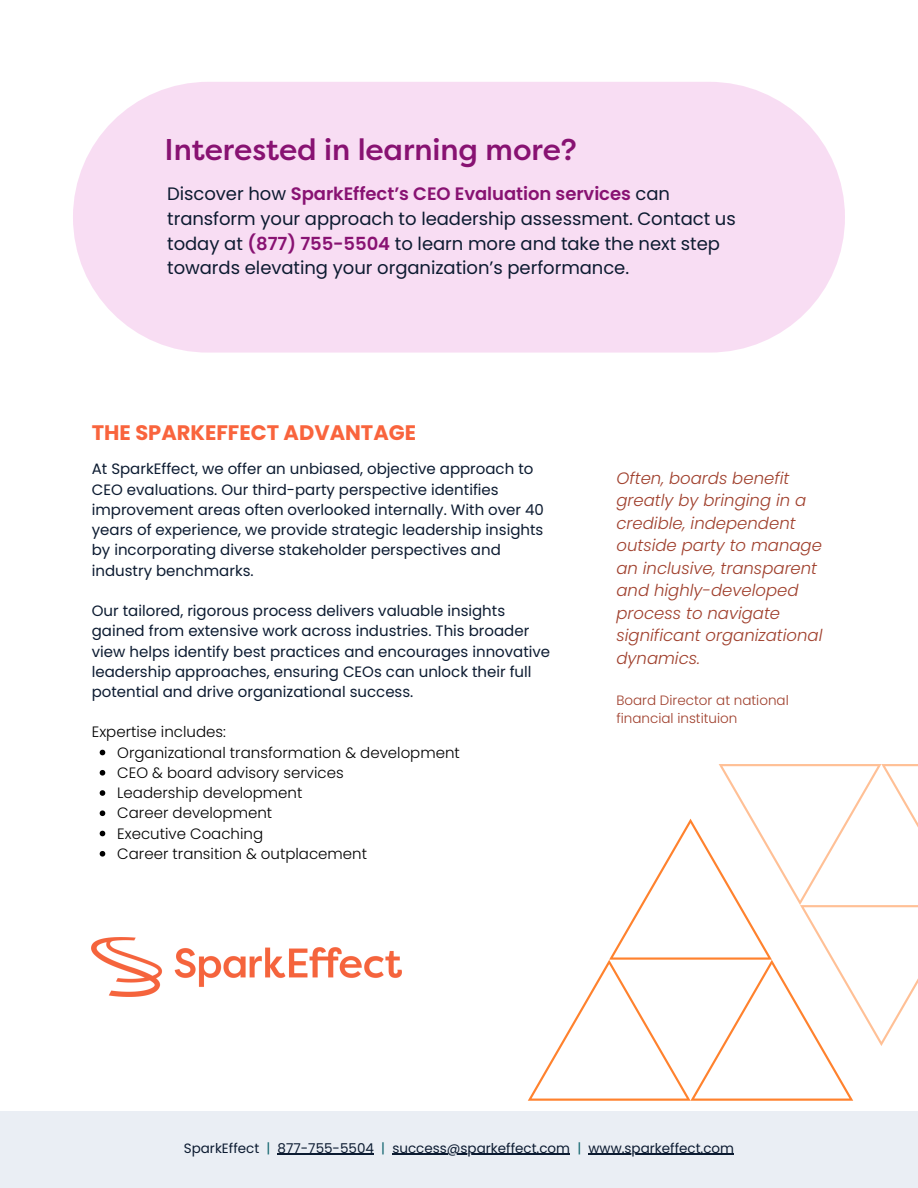
<style>
.page{position:relative;width:918px;height:1188px;background:#fff}
.page>*{position:absolute;margin:0;border:0;box-sizing:border-box;transform-origin:0 0}
.t1{font:500 30px "Filson Pro";letter-spacing:-.005em;color:#881272}
.t2{font:700 21px "Poppins";color:#f9643d}
.t3{font:18px/24.8px "Poppins";letter-spacing:-.005em;color:#0d1b31}
.t4{font:italic 300 16.5px/22.5px "Poppins";color:#a0402d}
.t5{font:15px/20.2px "Poppins";color:#0c1b31}
.t6{font:300 15px "Poppins";color:#000}
.t7{font:13.5px "Poppins";color:#0c1b31}
.t8{font:300 13.5px/18px "Poppins";color:#a0402d}
.s1{font-weight:600;color:#881272}
.s2{color:#136670}
</style>
<div class="page">
<div style="left:0;top:1111px;width:918px;height:77px;background:#eaeef4"></div>
<hr style="left:278px;top:1154px;width:96px;height:1px;background:#0c1b31">
<hr style="left:392px;top:1154px;width:178px;height:1px;background:#0c1b31">
<hr style="left:589px;top:1154px;width:145px;height:1px;background:#0c1b31">
<img style="left:92px;top:938px;width:309px;height:58px">
<svg style="left:528px;top:764px;width:390px;height:337px"></svg>
<svg style="left:73px;top:82px;width:772px;height:271px;fill:#f8ddf3"></svg>
<svg style="left:100px;top:750px;width:5px;height:5px"></svg>
<svg style="left:100px;top:770px;width:5px;height:6px"></svg>
<svg style="left:100px;top:790px;width:5px;height:6px"></svg>
<svg style="left:100px;top:810px;width:5px;height:6px"></svg>
<svg style="left:100px;top:831px;width:5px;height:5px"></svg>
<svg style="left:100px;top:851px;width:5px;height:6px"></svg>
<h4 class="t1" style="left:165px;top:133px;width:414px">Interested in learning more?</h4>
<p class="t3" style="left:167px;top:181px;width:570px">Discover how <span class="s1">SparkEffect’s CEO Evaluation services</span> can transform your approach to leadership assessment. Contact us today at <span class="s1">(877) 755-5504</span> to learn more and take the next step towards elevating your organization’s performance.</p>
<h3 class="t2" style="left:92px;top:418px;width:326px">THE SPARKEFFECT ADVANTAGE</h3>
<h4 class="t5" style="left:92px;top:459px;width:454px">At SparkEffect, we offer an unbiased, objective approach to CEO evaluations. Our third-party perspective identifies improvement areas often overlooked internally. With over 40 years of experience, we provide strategic leadership insights by incorporating diverse stakeholder perspectives and industry benchmarks.</h4>
<p class="t5" style="left:92px;top:601px;width:460px">Our tailored, rigorous process delivers valuable insights gained from extensive work across industries. This broader view helps identify best practices and encourages innovative leadership approaches, ensuring CEOs can unlock their full potential and drive organizational success.</p>
<h4 class="t6" style="left:92px;top:722px;width:136px">Expertise includes:</h4>
<p class="t6" style="left:117px;top:742px;width:344px">Organizational transformation &amp; development</p>
<p class="t6" style="left:117px;top:762px;width:228px">CEO &amp; board advisory services</p>
<p class="t6" style="left:117px;top:782px;width:187px">Leadership development</p>
<p class="t6" style="left:117px;top:803px;width:156px">Career development</p>
<p class="t6" style="left:117px;top:823px;width:147px">Executive Coaching</p>
<p class="t6" style="left:117px;top:843px;width:251px">Career transition &amp; outplacement</p>
<p class="t4" style="left:616px;top:467px;width:208px">Often, boards benefit greatly by bringing in a credible, independent outside party to manage an inclusive, transparent and highly-developed process to navigate significant organizational dynamics.</p>
<p class="t8" style="left:616px;top:691px;width:174px">Board Director at national financial instituion</p>
<p class="t7" style="left:184px;top:1139px;width:203px">SparkEffect <span class="s2">|</span> 877-755-5504 <span class="s2">|</span></p>
<h1 class="t7" style="left:392px;top:1139px;width:190px">success@sparkeffect.com <span class="s2">|</span></h1>
<h3 class="t7" style="left:589px;top:1139px;width:147px">www.sparkeffect.com</h3>
</div>
